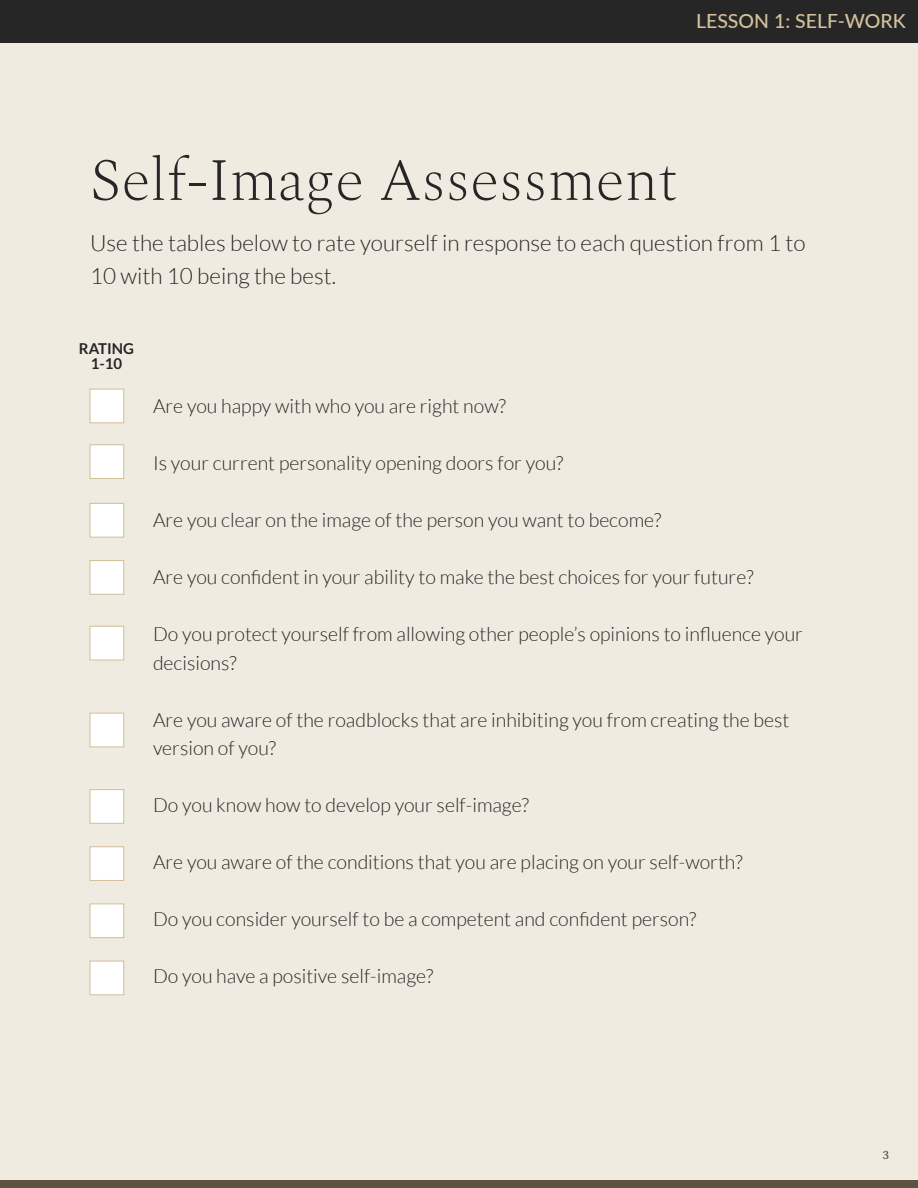
<style>
.page{position:relative;width:918px;height:1188px;background:#efebe0}
.page>*{position:absolute;margin:0;border:0;box-sizing:border-box;transform-origin:0 0}
.t1{font:200 60px "Spectral";color:#262626}
.t2{font:300 22.5px/33px "Lato";color:#262626}
.t3{font:300 19.5px/28.5px "Lato";color:#262626}
.t4{font:500 19.5px "Lato";color:#d3c19d}
.t5{font:700 15px/15px "Lato";color:#262626;text-align:center}
.t6{font:12px "Spectral";color:#383838}
</style>
<div class="page">
<div style="left:0;top:0;width:918px;height:43px;background:#262626"></div>
<div style="left:0;top:1180px;width:918px;height:8px;background:#5e5242"></div>
<div style="left:89px;top:389px;width:35px;height:34px;background:#fff;border:1px solid #d3c19d"></div>
<div style="left:89px;top:444px;width:35px;height:35px;background:#fff;border:1px solid #d3c19d"></div>
<div style="left:89px;top:560px;width:35px;height:35px;background:#fff;border:1px solid #d3c19d"></div>
<div style="left:89px;top:503px;width:35px;height:35px;background:#fff;border:1px solid #d3c19d"></div>
<div style="left:89px;top:626px;width:35px;height:35px;background:#fff;border:1px solid #d3c19d"></div>
<div style="left:89px;top:713px;width:35px;height:34px;background:#fff;border:1px solid #d3c19d"></div>
<div style="left:89px;top:846px;width:35px;height:35px;background:#fff;border:1px solid #d3c19d"></div>
<div style="left:89px;top:789px;width:35px;height:35px;background:#fff;border:1px solid #d3c19d"></div>
<div style="left:89px;top:961px;width:35px;height:34px;background:#fff;border:1px solid #d3c19d"></div>
<div style="left:89px;top:903px;width:35px;height:35px;background:#fff;border:1px solid #d3c19d"></div>
<p class="t4" style="left:696px;top:7px;width:211px">LESSON 1: SELF-WORK</p>
<h1 class="t1" style="left:90px;top:136px;width:590px">Self-Image Assessment</h1>
<p class="t2" style="left:90px;top:227px;width:717px">Use the tables below to rate yourself in response to each question from 1 to<br>10 with 10 being the best.</p>
<p class="t5" style="left:79px;top:341px;width:57px">RATING<br>1-10</p>
<p class="t3" style="left:153px;top:392px;width:354px">Are you happy with who you are right now?</p>
<p class="t3" style="left:153px;top:449px;width:412px">Is your current personality opening doors for you?</p>
<p class="t3" style="left:153px;top:506px;width:510px">Are you clear on the image of the person you want to become?</p>
<p class="t3" style="left:153px;top:563px;width:602px">Are you confident in your ability to make the best choices for your future?</p>
<p class="t3" style="left:153px;top:620px;width:651px">Do you protect yourself from allowing other people’s opinions to influence your decisions?</p>
<p class="t3" style="left:153px;top:706px;width:638px">Are you aware of the roadblocks that are inhibiting you from creating the best version of you?</p>
<p class="t3" style="left:153px;top:791px;width:377px">Do you know how to develop your self-image?</p>
<p class="t3" style="left:153px;top:848px;width:591px">Are you aware of the conditions that you are placing on your self-worth?</p>
<p class="t3" style="left:153px;top:905px;width:545px">Do you consider yourself to be a competent and confident person?</p>
<p class="t3" style="left:153px;top:962px;width:282px">Do you have a positive self-image?</p>
<p class="t6" style="left:883px;top:1146px;width:7px">3</p>
</div>
